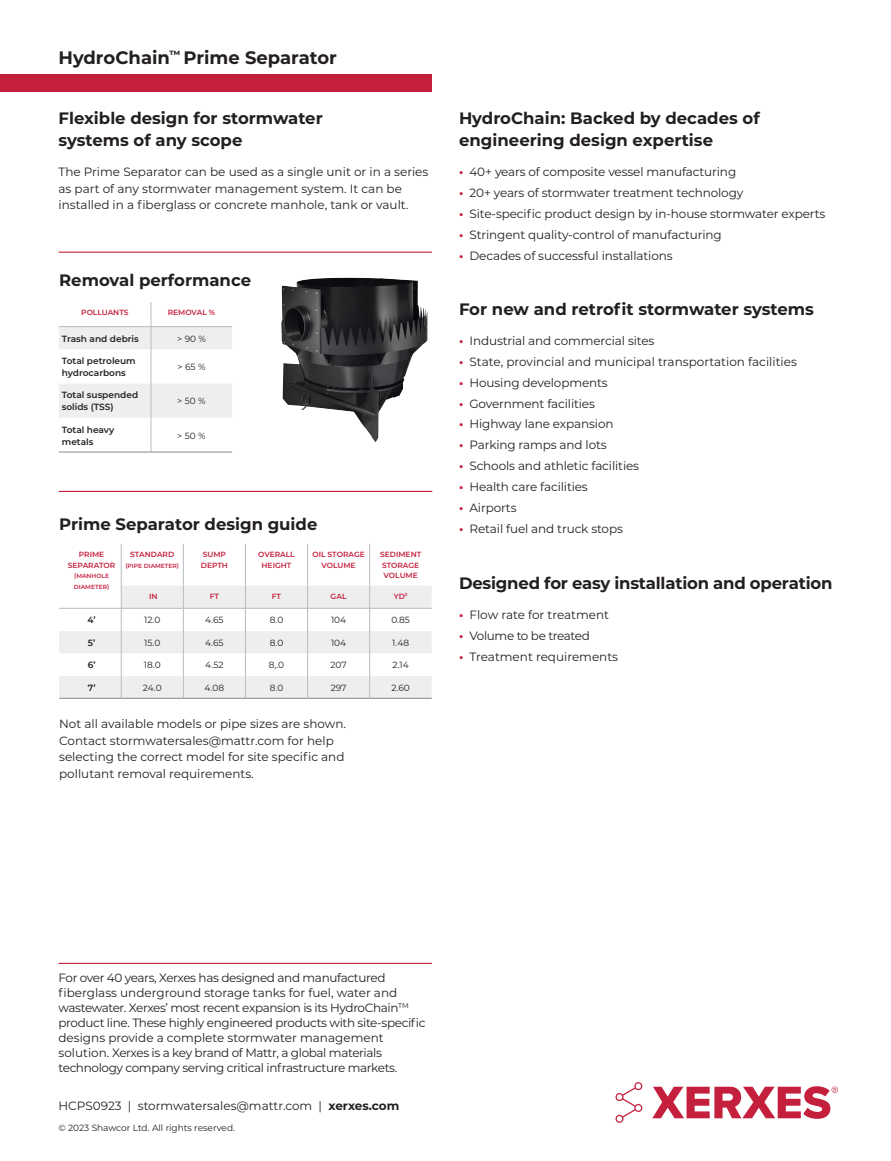
<style>
.page{position:relative;width:891px;height:1161px;background:#fff}
.page>*{position:absolute;margin:0;border:0;box-sizing:border-box;transform-origin:0 0}
.H2-product-name{font:700 18px "Montserrat";color:#231f20}
.H4-subhead{font:700 16.5px/22.5px "Montserrat";color:#231f20}
.body{font:12px/16.5px "Montserrat";letter-spacing:-.01em;color:#231f20}
.body-2{font:12px/15px "Montserrat";letter-spacing:-.03em;color:#231f20}
.table-body-small{font:600 9px/12px "Montserrat";color:#231f20}
.table-body-small-2{font:9px "Montserrat";color:#231f20}
.body-3{font:9px "Montserrat";color:#231f20}
.table-heading-small{font:600 7.5px/10.5px "Montserrat";color:#c51f3e;text-align:center}
.table-heading-small-2{font:600 6px/10.5px "Montserrat";color:#c51f3e}
.s1{font-weight:700;color:#c51f3e}
.s2{font-weight:700}
</style>
<div class="page">
<svg style="left:652px;top:1086px;width:186px;height:33px"></svg>
<svg style="left:615px;top:1082px;width:27px;height:41px"></svg>
<div style="left:0;top:74px;width:432px;height:18px;background:#c51f3e"></div>
<hr style="left:58px;top:252px;width:374px;height:1px;background:#c51f3e">
<hr style="left:59px;top:491px;width:373px;height:1px;background:#c51f3e">
<svg style="left:59px;top:544px;width:373px;height:154px"></svg>
<hr style="left:59px;top:698px;width:62px;height:1px;background:#7e8a93">
<hr style="left:121px;top:698px;width:62px;height:1px;background:#7e8a93">
<hr style="left:183px;top:698px;width:62px;height:1px;background:#7e8a93">
<hr style="left:245px;top:698px;width:63px;height:1px;background:#7e8a93">
<hr style="left:308px;top:698px;width:62px;height:1px;background:#7e8a93">
<hr style="left:370px;top:698px;width:62px;height:1px;background:#7e8a93">
<svg style="left:59px;top:302px;width:173px;height:116px"></svg>
<hr style="left:151px;top:349px;width:1px;height:35px;background:#b8bcc1">
<hr style="left:151px;top:384px;width:1px;height:34px;background:#b8bcc1">
<hr style="left:151px;top:418px;width:1px;height:34px;background:#b8bcc1">
<hr style="left:59px;top:452px;width:92px;height:1px;background:#7e8a93">
<hr style="left:151px;top:452px;width:81px;height:1px;background:#7e8a93">
<img style="left:281px;top:278px;width:147px;height:164px">
<hr style="left:58px;top:963px;width:374px;height:1px;background:#c51f3e">
<p class="H2-product-name" style="left:58px;top:44px;width:280px">HydroChain<sup>™</sup> Prime Separator</p>
<p class="H4-subhead" style="left:58px;top:106px;width:266px">Flexible design for stormwater systems of any scope</p>
<p class="body" style="left:58px;top:163px;width:371px">The Prime Separator can be used as a single unit or in a series as part of any stormwater management system. It can be installed in a fiberglass or concrete manhole, tank or vault.</p>
<p class="H4-subhead" style="left:59px;top:268px;width:193px">Removal performance</p>
<p class="table-heading-small" style="left:81px;top:307px;width:49px">POLLUANTS</p>
<p class="table-heading-small" style="left:168px;top:307px;width:49px">REMOVAL %</p>
<p class="table-body-small" style="left:62px;top:332px;width:79px">Trash and debris</p>
<p class="table-body-small-2" style="left:177px;top:332px;width:30px">&gt; 90 %</p>
<p class="table-body-small" style="left:62px;top:355px;width:75px">Total petroleum hydrocarbons</p>
<p class="table-body-small-2" style="left:178px;top:361px;width:29px">&gt; 65 %</p>
<p class="table-body-small" style="left:62px;top:389px;width:78px">Total suspended solids (TSS)</p>
<p class="table-body-small-2" style="left:177px;top:395px;width:30px">&gt; 50 %</p>
<p class="table-body-small" style="left:62px;top:423px;width:54px">Total heavy metals</p>
<p class="table-body-small-2" style="left:177px;top:429px;width:30px">&gt; 50 %</p>
<p class="H4-subhead" style="left:59px;top:512px;width:260px">Prime Separator design guide</p>
<p class="table-heading-small" style="left:68px;top:549px;width:49px">PRIME<br>SEPARATOR</p>
<p class="table-heading-small-2" style="left:74px;top:570px;width:37px">(MANHOLE<br>DIAMETER)</p>
<p class="table-heading-small" style="left:130px;top:549px;width:46px">STANDARD</p>
<p class="table-heading-small-2" style="left:125px;top:560px;width:55px">(PIPE DIAMETER)</p>
<p class="table-heading-small" style="left:203px;top:549px;width:25px">SUMP</p>
<p class="table-heading-small" style="left:201px;top:559px;width:29px">DEPTH</p>
<p class="table-heading-small" style="left:258px;top:549px;width:38px">OVERALL</p>
<p class="table-heading-small" style="left:262px;top:559px;width:31px">HEIGHT</p>
<p class="table-heading-small" style="left:312px;top:549px;width:54px">OIL STORAGE<br>VOLUME</p>
<p class="table-heading-small" style="left:380px;top:549px;width:43px;text-align:left">SEDIMENT<br>STORAGE</p>
<p class="table-heading-small" style="left:384px;top:570px;width:36px">VOLUME</p>
<p class="table-heading-small" style="left:149px;top:591px;width:10px">IN</p>
<p class="table-heading-small" style="left:210px;top:591px;width:11px">FT</p>
<p class="table-heading-small" style="left:272px;top:591px;width:11px">FT</p>
<p class="table-heading-small" style="left:331px;top:591px;width:17px">GAL</p>
<p class="table-heading-small" style="left:394px;top:591px;width:15px">YD<sup>3</sup></p>
<p class="table-body-small" style="left:88px;top:613px;width:10px">4’</p>
<p class="table-body-small-2" style="left:144px;top:614px;width:18px">12.0</p>
<p class="table-body-small-2" style="left:205px;top:614px;width:20px">4.65</p>
<p class="table-body-small-2" style="left:270px;top:614px;width:15px">8.0</p>
<p class="table-body-small-2" style="left:331px;top:614px;width:17px">104</p>
<p class="table-body-small-2" style="left:391px;top:614px;width:20px">0.85</p>
<p class="table-body-small" style="left:88px;top:636px;width:9px">5’</p>
<p class="table-body-small-2" style="left:144px;top:636px;width:18px">15.0</p>
<p class="table-body-small-2" style="left:205px;top:636px;width:20px">4.65</p>
<p class="table-body-small-2" style="left:270px;top:636px;width:15px">8.0</p>
<p class="table-body-small-2" style="left:331px;top:636px;width:17px">104</p>
<p class="table-body-small-2" style="left:392px;top:636px;width:18px">1.48</p>
<p class="table-body-small" style="left:88px;top:658px;width:9px">6’</p>
<p class="table-body-small-2" style="left:144px;top:659px;width:18px">18.0</p>
<p class="table-body-small-2" style="left:205px;top:659px;width:20px">4.52</p>
<p class="table-body-small-2" style="left:269px;top:659px;width:17px">8,.0</p>
<p class="table-body-small-2" style="left:330px;top:659px;width:18px">207</p>
<p class="table-body-small-2" style="left:393px;top:659px;width:18px">2.14</p>
<p class="table-body-small" style="left:88px;top:681px;width:9px">7’</p>
<p class="table-body-small-2" style="left:143px;top:681px;width:20px">24.0</p>
<p class="table-body-small-2" style="left:205px;top:681px;width:21px">4.08</p>
<p class="table-body-small-2" style="left:270px;top:681px;width:15px">8.0</p>
<p class="table-body-small-2" style="left:331px;top:681px;width:17px">297</p>
<p class="table-body-small-2" style="left:391px;top:681px;width:20px">2.60</p>
<p class="body" style="left:59px;top:715px;width:288px">Not all available models or pipe sizes are shown.<br>Contact stormwatersales@mattr.com for help selecting the correct model for site specific and pollutant removal requirements.</p>
<p class="H4-subhead" style="left:459px;top:106px;width:302px">HydroChain: Backed by decades of engineering design expertise</p>
<p class="body" style="left:459px;top:163px;width:279px"><span class="s1">•</span> 40+ years of composite vessel manufacturing</p>
<p class="body" style="left:459px;top:184px;width:286px"><span class="s1">•</span> 20+ years of stormwater treatment technology</p>
<p class="body" style="left:459px;top:205px;width:368px"><span class="s1">•</span> Site-specific product design by in-house stormwater experts</p>
<p class="body" style="left:459px;top:226px;width:264px"><span class="s1">•</span> Stringent quality-control of manufacturing</p>
<p class="body" style="left:459px;top:247px;width:215px"><span class="s1">•</span> Decades of successful installations</p>
<p class="H4-subhead" style="left:459px;top:297px;width:356px">For new and retrofit stormwater systems</p>
<p class="body" style="left:459px;top:332px;width:197px"><span class="s1">•</span> Industrial and commercial sites</p>
<p class="body" style="left:459px;top:353px;width:339px"><span class="s1">•</span> State, provincial and municipal transportation facilities</p>
<p class="body" style="left:459px;top:374px;width:150px"><span class="s1">•</span> Housing developments</p>
<p class="body" style="left:459px;top:395px;width:137px"><span class="s1">•</span> Government facilities</p>
<p class="body" style="left:459px;top:416px;width:156px"><span class="s1">•</span> Highway lane expansion</p>
<p class="body" style="left:459px;top:436px;width:149px"><span class="s1">•</span> Parking ramps and lots</p>
<p class="body" style="left:459px;top:457px;width:182px"><span class="s1">•</span> Schools and athletic facilities</p>
<p class="body" style="left:459px;top:478px;width:130px"><span class="s1">•</span> Health care facilities</p>
<p class="body" style="left:459px;top:499px;width:59px"><span class="s1">•</span> Airports</p>
<p class="body" style="left:459px;top:520px;width:165px"><span class="s1">•</span> Retail fuel and truck stops</p>
<p class="H4-subhead" style="left:459px;top:571px;width:375px">Designed for easy installation and operation</p>
<p class="body" style="left:459px;top:606px;width:152px"><span class="s1">•</span> Flow rate for treatment</p>
<p class="body-2" style="left:459px;top:628px;width:132px"><span class="s1">•</span> Volume to be treated</p>
<p class="body" style="left:459px;top:648px;width:161px"><span class="s1">•</span> Treatment requirements</p>
<p class="body-2" style="left:58px;top:970px;width:369px">For over 40 years, Xerxes has designed and manufactured fiberglass underground storage tanks for fuel, water and wastewater. Xerxes’ most recent expansion is its HydroChain<sup>TM </sup>product line. These highly engineered products with site-specific designs provide a complete stormwater management solution. Xerxes is a key brand of Mattr, a global materials technology company serving critical infrastructure markets.</p>
<p class="body" style="left:58px;top:1097px;width:342px">HCPS0923 | stormwatersales@mattr.com | <span class="s2">xerxes.com</span></p>
<p class="body-3" style="left:58px;top:1121px;width:178px">© 2023 Shawcor Ltd. All rights reserved.</p>
</div>
